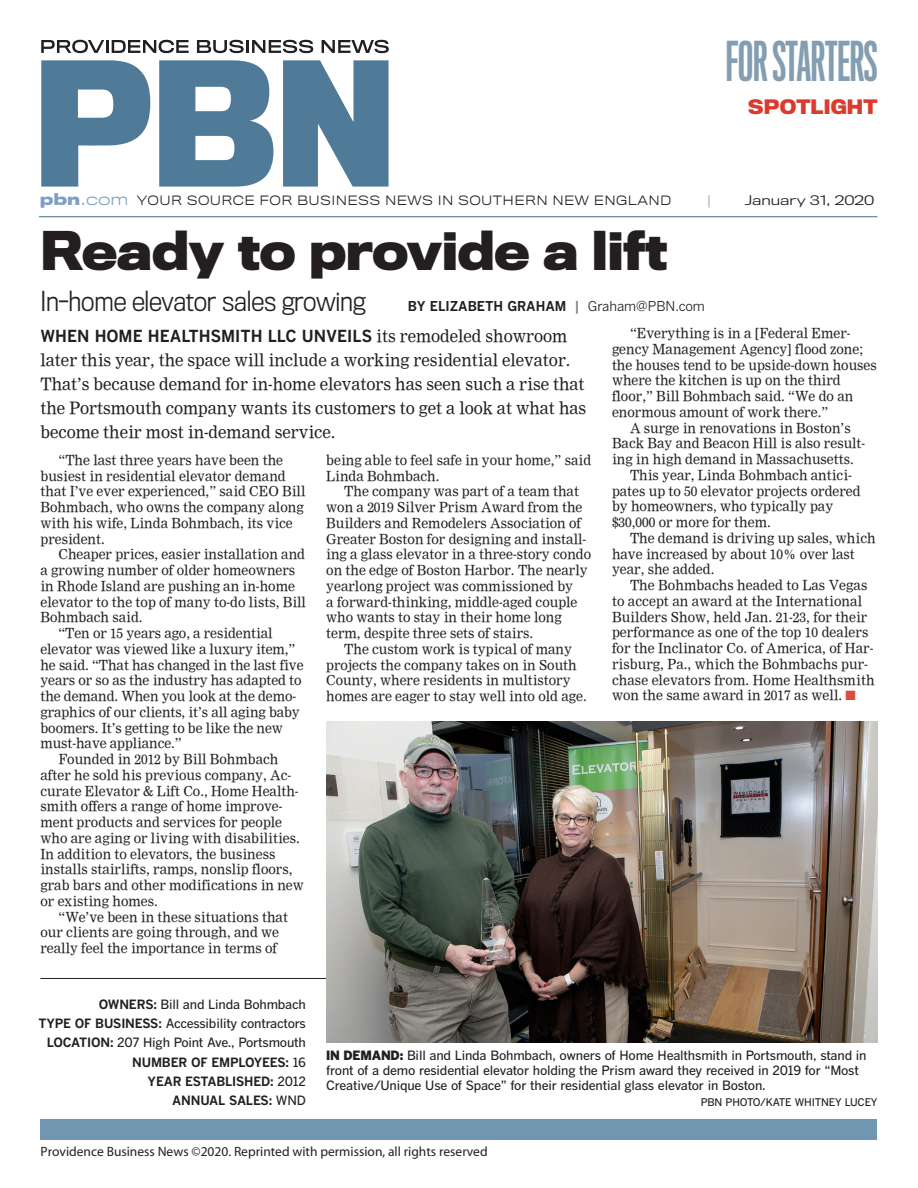
<style>
.page{position:relative;width:918px;height:1188px;background:#fff}
.page>*{position:absolute;margin:0;border:0;box-sizing:border-box;transform-origin:0 0}
.t1{font:50.4px "Titling Gothic FB Skyline Standard";color:#839eb2}
.t2{font:700 49.5px "Titling Gothic FB Normal";letter-spacing:-.015em;color:#231f20}
.t3{font:300 25.5px "Titling Gothic FB Narrow";letter-spacing:-.005em;color:#231f20}
.t4{font:700 18.45px "Titling Gothic FB Normal";letter-spacing:.01em;color:#db3b2c}
.t5{font:16.5px/24px "Nimrod";color:#231f20}
.t6{font:700 16.5px "Benton Gothic";color:#231f20}
.t7{font:13.5px/15.8px "Nimrod";color:#231f20}
.t8{font:13.5px "Myriad MM 400 600";color:#231f20}
.t9{font:700 13.5px "Benton Gothic";color:#231f20}
.t10{font:500 12.75px/19px "Benton Gothic";letter-spacing:-.015em;color:#231f20}
.t11{font:300 12.15px "Titling Gothic FB Normal";color:#231f20;scale:1.25 1}
.t12{font:300 12.15px "Titling Gothic FB Normal";color:#9ba1a8;scale:1.25 1}
.t13{font:300 12px "Titling Gothic FB Wide";letter-spacing:.03em;color:#231f20;scale:.95 1}
.t14{font:500 10.5px "Benton Gothic";letter-spacing:-.015em;color:#231f20}
.s1{font-weight:700;font-size:15px;color:#7da0c4}
.s2{font-size:15px;color:#7da0c4}
.s3{color:#808285}
.s4{font-weight:400}
.s5{font-family:"Nimrod";font-weight:400}
.s6{color:#dc4d41}
.s7{font-weight:700}
.s8{font-weight:900}
</style>
<div class="page">
<hr style="left:40px;top:978px;width:362px;height:1px;background:#231f20">
<svg style="left:41px;top:60px;width:109px;height:127px"></svg>
<svg style="left:159px;top:60px;width:114px;height:127px"></svg>
<svg style="left:283px;top:60px;width:106px;height:127px"></svg>
<svg style="left:41px;top:40px;width:148px;height:13px"></svg>
<svg style="left:197px;top:40px;width:116px;height:13px"></svg>
<svg style="left:322px;top:40px;width:67px;height:13px"></svg>
<div style="left:40px;top:1119px;width:838px;height:21px;background:#7096b2"></div>
<hr style="left:39px;top:216px;width:839px;height:1px;background:#456f87">
<img style="left:326px;top:721px;width:552px;height:321px">
<h1 class="t1" style="left:726px;top:33px;width:153px">FOR STARTERS</h1>
<h3 class="t4" style="left:748px;top:96px;width:131px">SPOTLIGHT</h3>
<p class="t13" style="left:40px;top:194px;width:666px"><span class="s1">pbn</span><span class="s2">.com</span> YOUR SOURCE FOR BUSINESS NEWS IN SOUTHERN NEW ENGLAND</p>
<p class="t12" style="left:707px;top:194px;width:5px">|</p>
<p class="t11" style="left:745px;top:194px;width:105px">January 31, 2020</p>
<h2 class="t2" style="left:40px;top:222px;width:629px">Ready to provide a lift</h2>
<h3 class="t3" style="left:40px;top:287px;width:326px">In-home elevator sales growing</h3>
<p class="t9" style="left:408px;top:298px;width:299px">BY ELIZABETH GRAHAM <span class="s3">|</span> <span class="s4">Graham@PBN.com</span></p>
<p class="t6" style="left:40px;top:326px;width:528px">WHEN HOME HEALTHSMITH LLC UNVEILS <span class="s5">its remodeled showroom</span></p>
<p class="t5" style="left:40px;top:349px;width:547px">later this year, the space will include a working residential elevator.<br>That’s because demand for in-home elevators has seen such a rise that the Portsmouth company wants its customers to get a look at what has become their most in-demand service.</p>
<p class="t7" style="left:40px;top:452px;width:266px;text-indent:18px">“The last three years have been the busiest in residential elevator demand that I’ve ever experienced,” said CEO Bill Bohmbach, who owns the company along with his wife, Linda Bohmbach, its vice president.</p>
<p class="t7" style="left:58px;top:547px;width:248px">Cheaper prices, easier installation and</p>
<p class="t7" style="left:40px;top:563px;width:256px">a growing number of older homeowners</p>
<p class="t7" style="left:40px;top:578px;width:256px">in Rhode Island are pushing an in-home</p>
<p class="t7" style="left:40px;top:594px;width:267px">elevator to the top of many to-do lists, Bill</p>
<p class="t7" style="left:40px;top:610px;width:104px">Bohmbach said.</p>
<p class="t7" style="left:58px;top:626px;width:216px">“Ten or 15 years ago, a residential</p>
<p class="t7" style="left:40px;top:641px;width:256px">elevator was viewed like a luxury item,”</p>
<p class="t7" style="left:40px;top:657px;width:265px">he said. “That has changed in the last five</p>
<p class="t7" style="left:40px;top:673px;width:263px">years or so as the industry has adapted to</p>
<p class="t7" style="left:40px;top:689px;width:257px">the demand. When you look at the demo-</p>
<p class="t7" style="left:40px;top:704px;width:261px">graphics of our clients, it’s all aging baby</p>
<p class="t7" style="left:40px;top:720px;width:244px">boomers. It’s getting to be like the new</p>
<p class="t7" style="left:40px;top:736px;width:143px">must-have appliance.”</p>
<p class="t7" style="left:59px;top:752px;width:222px">Founded in 2012 by Bill Bohmbach</p>
<p class="t7" style="left:40px;top:767px;width:252px">after he sold his previous company, Ac-</p>
<p class="t7" style="left:40px;top:783px;width:260px">curate Elevator &amp; Lift Co., Home Health-</p>
<p class="t7" style="left:40px;top:799px;width:244px">smith offers a range of home improve-</p>
<p class="t7" style="left:40px;top:814px;width:243px">ment products and services for people</p>
<p class="t7" style="left:40px;top:830px;width:261px">who are aging or living with disabilities.</p>
<p class="t7" style="left:40px;top:846px;width:236px">In addition to elevators, the business</p>
<p class="t7" style="left:40px;top:862px;width:253px">installs stairlifts, ramps, nonslip floors,</p>
<p class="t7" style="left:40px;top:878px;width:265px">grab bars and other modifications in new</p>
<p class="t7" style="left:40px;top:893px;width:119px">or existing homes.</p>
<p class="t7" style="left:59px;top:909px;width:231px">“We’ve been in these situations that</p>
<p class="t7" style="left:40px;top:925px;width:240px">our clients are going through, and we</p>
<p class="t7" style="left:40px;top:941px;width:238px">really feel the importance in terms of</p>
<p class="t7" style="left:326px;top:452px;width:266px">being able to feel safe in your home,” said<br>Linda Bohmbach.</p>
<p class="t7" style="left:326px;top:484px;width:266px;text-indent:18px">The company was part of a team that won a 2019 Silver Prism Award from the Builders and Remodelers Association of Greater Boston for designing and install&shy;ing a glass elevator in a three-story condo on the edge of Boston Harbor. The nearly yearlong project was commissioned by<br>a forward-thinking, middle-aged couple who wants to stay in their home long term, despite three sets of stairs.</p>
<p class="t7" style="left:326px;top:641px;width:262px;text-indent:18px">The custom work is typical of many projects the company takes on in South County, where residents in multistory homes are eager to stay well into old age.</p>
<p class="t7" style="left:630px;top:325px;width:222px">“Everything is in a [Federal Emer-</p>
<p class="t7" style="left:612px;top:341px;width:253px">gency Management Agency] flood zone;</p>
<p class="t7" style="left:612px;top:357px;width:266px">the houses tend to be upside-down houses</p>
<p class="t7" style="left:612px;top:373px;width:230px">where the kitchen is up on the third</p>
<p class="t7" style="left:612px;top:388px;width:243px">floor,” Bill Bohmbach said. “We do an</p>
<p class="t7" style="left:612px;top:404px;width:218px">enormous amount of work there.”</p>
<p class="t7" style="left:630px;top:420px;width:222px">A surge in renovations in Boston’s</p>
<p class="t7" style="left:612px;top:436px;width:255px">Back Bay and Beacon Hill is also result-</p>
<p class="t7" style="left:612px;top:451px;width:243px">ing in high demand in Massachusetts.</p>
<p class="t7" style="left:630px;top:467px;width:223px">This year, Linda Bohmbach antici-</p>
<p class="t7" style="left:612px;top:483px;width:250px">pates up to 50 elevator projects ordered</p>
<p class="t7" style="left:612px;top:499px;width:223px">by homeowners, who typically pay</p>
<p class="t7" style="left:612px;top:514px;width:160px">$30,000 or more for them.</p>
<p class="t7" style="left:630px;top:530px;width:247px">The demand is driving up sales, which</p>
<p class="t7" style="left:612px;top:546px;width:244px">have increased by about 10% over last</p>
<p class="t7" style="left:612px;top:562px;width:104px">year, she added.</p>
<p class="t7" style="left:630px;top:577px;width:239px">The Bohmbachs headed to Las Vegas</p>
<p class="t7" style="left:612px;top:593px;width:252px">to accept an award at the International</p>
<p class="t7" style="left:612px;top:609px;width:257px">Builders Show, held Jan. 21-23, for their</p>
<p class="t7" style="left:612px;top:625px;width:258px">performance as one of the top 10 dealers</p>
<p class="t7" style="left:612px;top:640px;width:263px">for the Inclinator Co. of America, of Har-</p>
<p class="t7" style="left:612px;top:656px;width:257px">risburg, Pa., which the Bohmbachs pur-</p>
<p class="t7" style="left:612px;top:672px;width:264px">chase elevators from. Home Healthsmith</p>
<p class="t7" style="left:612px;top:688px;width:245px">won the same award in 2017 as well. <span class="s6">■</span></p>
<p class="t10" style="left:39px;top:995px;width:269px;text-align:right"><span class="s7">OWNERS:</span> Bill and Linda Bohmbach<br><span class="s7">TYPE OF BUSINESS:</span> Accessibility contractors<br><span class="s7">LOCATION:</span> 207 High Point Ave., Portsmouth<br><span class="s7">NUMBER OF EMPLOYEES:</span> 16<br><span class="s7">YEAR ESTABLISHED:</span> 2012<br><span class="s7">ANNUAL SALES:</span> WND</p>
<p class="t10" style="left:326px;top:1047px;width:542px;line-height:15px"><span class="s8">IN DEMAND:</span> Bill and Linda Bohmbach, owners of Home Healthsmith in Portsmouth, stand in front of a demo residential elevator holding the Prism award they received in 2019 for “Most<br>Creative/Unique Use of Space” for their residential glass elevator in Boston.</p>
<p class="t14" style="left:701px;top:1096px;width:178px">PBN PHOTO/KATE WHITNEY LUCEY</p>
<p class="t8" style="left:40px;top:1145px;width:449px">Providence Business News ©2020. Reprinted with permission, all rights reserved</p>
</div>
